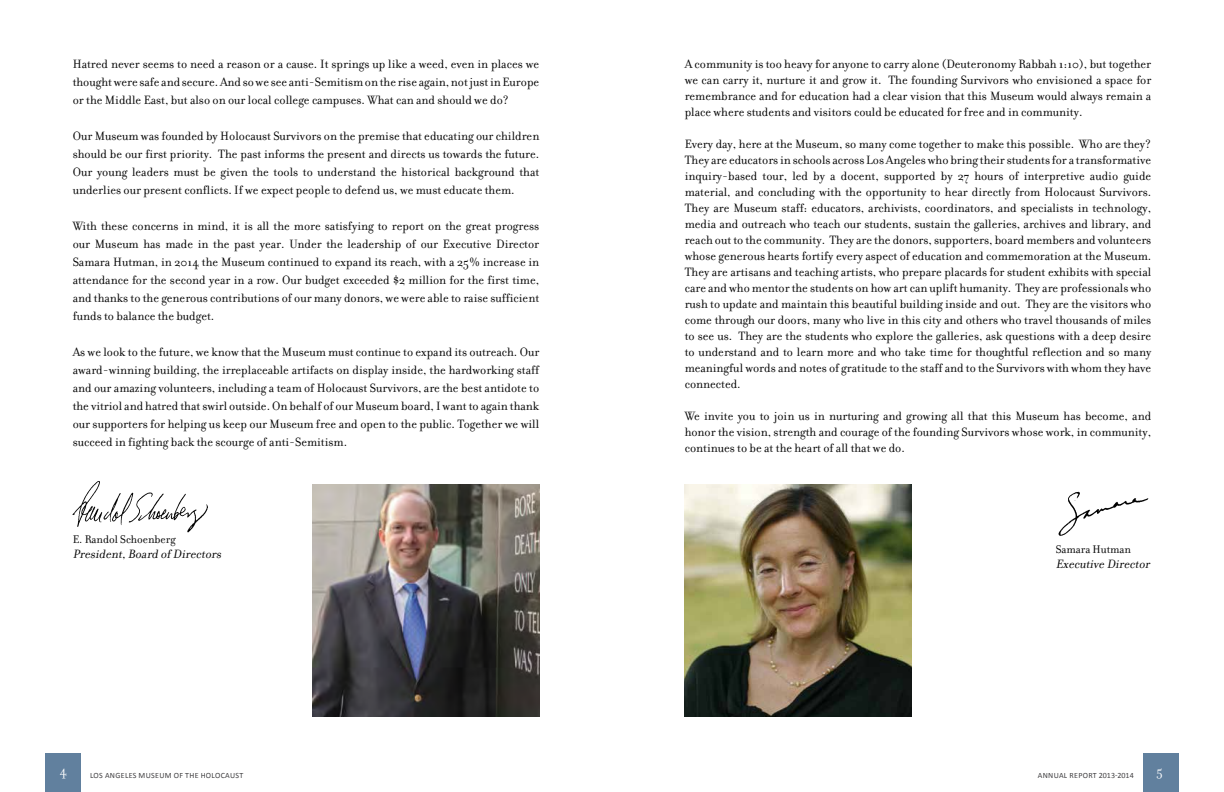
<style>
.page{position:relative;width:1224px;height:792px;background:#fff}
.page>*{position:absolute;margin:0;border:0;box-sizing:border-box;transform-origin:0 0}
.t1{font:14px "Filosofia";color:#fff}
.t2{font:13px/16px "Filosofia";color:#000;text-align:justify}
.t3{font:italic 13px "Filosofia";color:#000}
.t4{font:12px "Filosofia";color:#000}
.t5{font:8px "Calibri";letter-spacing:.04em;color:#414042}
</style>
<div class="page">
<div style="left:45px;top:753px;width:36px;height:39px;background:#61809e"></div>
<div style="left:1143px;top:753px;width:36px;height:39px;background:#61809e"></div>
<img style="left:313px;top:484px;width:226px;height:233px">
<img style="left:685px;top:484px;width:226px;height:233px">
<img style="left:73px;top:481px;width:134px;height:52px">
<img style="left:1058px;top:491px;width:91px;height:45px">
<p class="t2" style="left:73px;top:55px;width:468px;line-height:18px">Hatred never seems to need a reason or a cause. It springs up like a weed, even in places we thought were safe and secure. And so we see anti-Semitism on the rise again, not just in Europe or the Middle East, but also on our local college campuses. What can and should we do?</p>
<p class="t2" style="left:73px;top:127px;width:468px;line-height:18px">Our Museum was founded by Holocaust Survivors on the premise that educating our children should be our first priority. The past informs the present and directs us towards the future.<br>Our young leaders must be given the tools to understand the historical background that underlies our present conflicts. If we expect people to defend us, we must educate them.</p>
<p class="t2" style="left:73px;top:217px;width:468px;line-height:18px">With these concerns in mind, it is all the more satisfying to report on the great progress our Museum has made in the past year. Under the leadership of our Executive Director Samara Hutman, in 2014 the Museum continued to expand its reach, with a 25% increase in attendance for the second year in a row. Our budget exceeded $2 million for the first time, and thanks to the generous contributions of our many donors, we were able to raise sufficient funds to balance the budget.</p>
<p class="t2" style="left:73px;top:343px;width:468px;line-height:18px">As we look to the future, we know that the Museum must continue to expand its outreach. Our award-winning building, the irreplaceable artifacts on display inside, the hardworking staff and our amazing volunteers, including a team of Holocaust Survivors, are the best antidote to the vitriol and hatred that swirl outside. On behalf of our Museum board, I want to again thank our supporters for helping us keep our Museum free and open to the public. Together we will succeed in fighting back the scourge of anti-Semitism.</p>
<p class="t4" style="left:73px;top:532px;width:104px">E. Randol Schoenberg</p>
<p class="t3" style="left:73px;top:547px;width:153px">President,Board of Directors</p>
<p class="t2" style="left:685px;top:56px;width:468px">A community is too heavy for anyone to carry alone (Deuteronomy Rabbah 1:10), but together we can carry it, nurture it and grow it. The founding Survivors who envisioned a space for remembrance and for education had a clear vision that this Museum would always remain a place where students and visitors could be educated for free and in community.</p>
<p class="t2" style="left:685px;top:136px;width:468px">Every day, here at the Museum, so many come together to make this possible. Who are they?<br>They are educators in schools across Los Angeles who bring their students for a transformative inquiry-based tour, led by a docent, supported by 27 hours of interpretive audio guide material, and concluding with the opportunity to hear directly from Holocaust Survivors.<br>They are Museum staff: educators, archivists, coordinators, and specialists in technology, media and outreach who teach our students, sustain the galleries, archives and library, and reach out to the community. They are the donors, supporters, board members and volunteers whose generous hearts fortify every aspect of education and commemoration at the Museum.<br>They are artisans and teaching artists, who prepare placards for student exhibits with special care and who mentor the students on how art can uplift humanity. They are professionals who rush to update and maintain this beautiful building inside and out. They are the visitors who come through our doors, many who live in this city and others who travel thousands of miles to see us. They are the students who explore the galleries, ask questions with a deep desire to understand and to learn more and who take time for thoughtful reflection and so many meaningful words and notes of gratitude to the staff and to the Survivors with whom they have connected.</p>
<p class="t2" style="left:685px;top:408px;width:468px">We invite you to join us in nurturing and growing all that this Museum has become, and honor the vision, strength and courage of the founding Survivors whose work, in community, continues to be at the heart of all that we do.</p>
<p class="t4" style="left:1056px;top:542px;width:77px">Samara Hutman</p>
<p class="t3" style="left:1056px;top:557px;width:98px">Executive Director</p>
<p class="t1" style="left:60px;top:763px;width:9px">4</p>
<p class="t5" style="left:90px;top:770px;width:155px">LOS ANGELES MUSEUM OF THE HOLOCAUST</p>
<p class="t5" style="left:1038px;top:770px;width:97px">ANNUAL REPORT 2013-2014</p>
<p class="t1" style="left:1156px;top:763px;width:8px">5</p>
</div>
